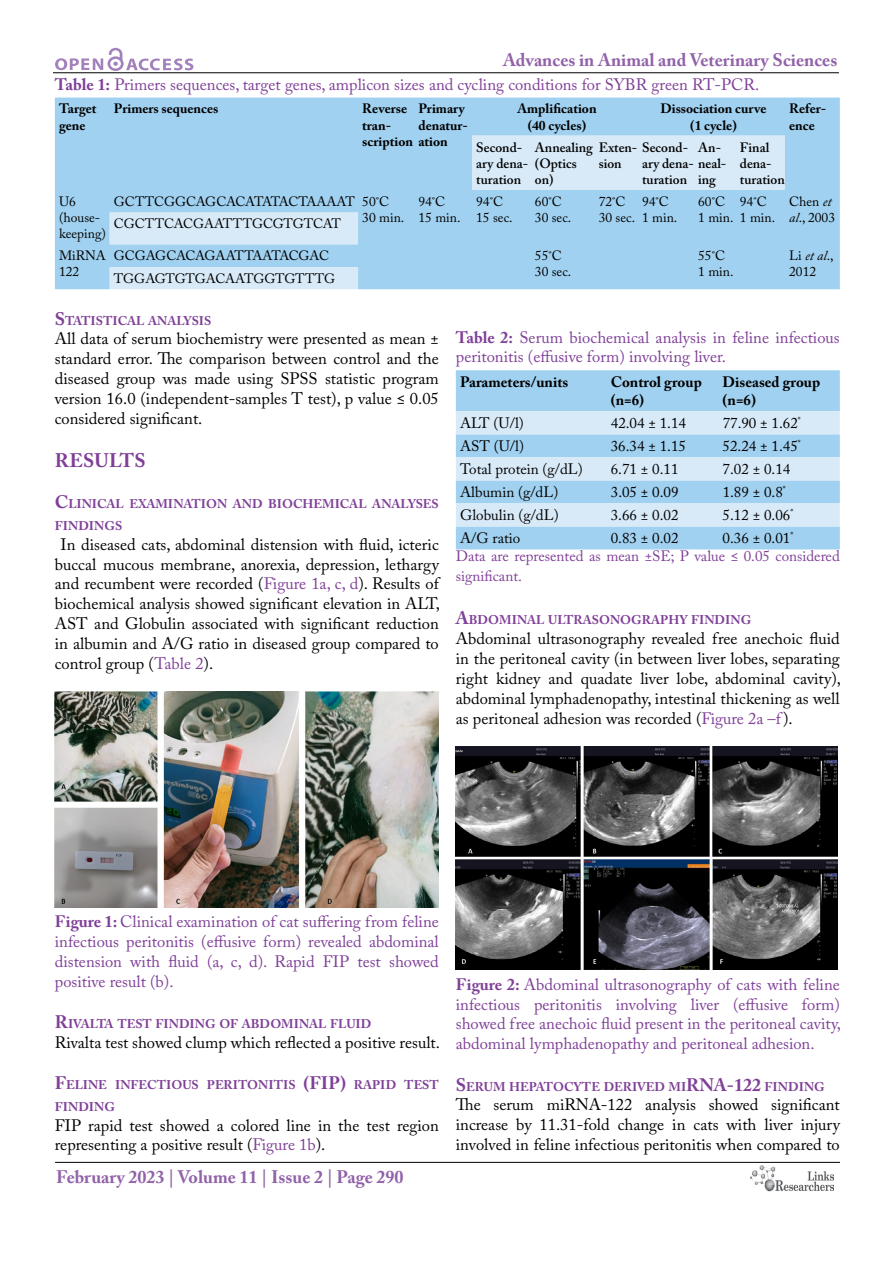
<style>
.page{position:relative;width:893px;height:1263px;background:#fff}
.page>*{position:absolute;margin:0;border:0;box-sizing:border-box;transform-origin:0 0}
.t1{font:700 19.5px "Adobe Caslon Pro";letter-spacing:.01em;color:#7f3f98}
.t2{font:700 18px "Adobe Caslon Pro";color:#9161a9}
.t3{font:16.5px/19.8px "Adobe Caslon Pro";color:#000;text-align:justify}
.t4{font:16.5px/19.8px "Adobe Caslon Pro";color:#7f3f98;text-align:justify}
.t5{font:15px "Adobe Caslon Pro";color:#000}
.t6{font:15px/18px "Adobe Caslon Pro";color:#7f3f98}
.t7{font:700 15px/18px "Adobe Caslon Pro";color:#000}
.t8{font:13.5px/16.2px "Adobe Caslon Pro";color:#000}
.t9{font:700 13.5px/16.2px "Adobe Caslon Pro";color:#000}
.t10{font:600 13.5px/16.2px "Adobe Caslon Pro";color:#000}
.t11{font:13.5px "Adobe Caslon Pro";letter-spacing:-.03em;color:#000}
.t12{font:700 12.6px/21.6px "Adobe Caslon Pro";color:#7f3f98}
.s1{font-weight:700}
.s2{font-style:italic}
.s3{font-size:18px}
.s4{color:#7f3f98}
.s5{color:#000}
</style>
<div class="page">
<hr style="left:53px;top:72px;width:786px;height:1px;background:#000">
<hr style="left:55px;top:1162px;width:785px;height:1px;background:#000">
<svg style="left:55px;top:48px;width:138px;height:23px"></svg>
<img style="left:750px;top:1166px;width:83px;height:26px">
<div style="left:55px;top:98px;width:785px;height:191px;background:#a1d1f0"></div>
<svg style="left:110px;top:136px;width:675px;height:153px;background:#b0d8f2"></svg>
<img style="left:55px;top:692px;width:384px;height:215px">
<div style="left:456px;top:370px;width:384px;height:179px;background:#a1d1f0"></div>
<svg style="left:456px;top:411px;width:384px;height:115px;background:#c2e0f4"></svg>
<img style="left:456px;top:747px;width:382px;height:223px">
<p class="t2" style="left:503px;top:50px;width:336px">Advances in Animal and Veterinary Sciences</p>
<p class="t4" style="left:55px;top:74px;width:706px"><span class="s1">Table 1:</span> Primers sequences, target genes, amplicon sizes and cycling conditions for SYBR green RT-PCR.</p>
<p class="t9" style="left:59px;top:101px;width:39px">Target gene</p>
<p class="t9" style="left:114px;top:101px;width:106px">Primers sequences</p>
<p class="t9" style="left:362px;top:101px;width:87px">Reverse<br>tran-<br>scription ation</p>
<p class="t9" style="left:418px;top:101px;width:51px">Primary denatur-</p>
<p class="t9" style="left:517px;top:101px;width:81px;text-align:center">Amplification (40 cycles)</p>
<p class="t9" style="left:660px;top:101px;width:108px;text-align:center">Dissociation curve (1 cycle)</p>
<p class="t9" style="left:789px;top:101px;width:38px">Refer&shy;ence</p>
<p class="t10" style="left:476px;top:139px;width:53px">Second&shy;ary dena&shy;turation</p>
<p class="t10" style="left:535px;top:139px;width:155px">Annealing Exten- Second-(Optics<br>on)</p>
<p class="t10" style="left:698px;top:139px;width:24px">An-</p>
<p class="t10" style="left:698px;top:171px;width:19px">ing</p>
<p class="t10" style="left:740px;top:139px;width:47px">Final dena&shy;turation</p>
<p class="t10" style="left:599px;top:155px;width:24px">sion</p>
<p class="t10" style="left:642px;top:155px;width:86px">ary dena- neal&shy;turation</p>
<p class="t8" style="left:59px;top:193px;width:48px">U6 (house&shy;keeping)</p>
<p class="t8" style="left:362px;top:193px;width:44px;text-indent:-248px">GCTTCGGCAGCACATATACTAAAAT 50˚C<br>30 min.</p>
<p class="t8" style="left:418px;top:193px;width:44px">94˚C<br>15 min.</p>
<p class="t8" style="left:476px;top:193px;width:38px">94˚C<br>15 sec.</p>
<p class="t8" style="left:535px;top:193px;width:38px">60˚C<br>30 sec.</p>
<p class="t8" style="left:599px;top:193px;width:38px">72˚C<br>30 sec.</p>
<p class="t8" style="left:642px;top:193px;width:37px">94˚C<br>1 min.</p>
<p class="t8" style="left:698px;top:193px;width:37px">60˚C<br>1 min.</p>
<p class="t8" style="left:740px;top:193px;width:37px">94˚C<br>1 min.</p>
<p class="t8" style="left:789px;top:193px;width:47px">Chen <span class="s2">et al</span>., 2003</p>
<p class="t8" style="left:114px;top:216px;width:229px">CGCTTCACGAATTTGCGTGTCAT</p>
<p class="t8" style="left:59px;top:247px;width:48px">MiRNA<br>122</p>
<p class="t11" style="left:114px;top:248px;width:217px">GCGAGCACAGAATTAATACGAC</p>
<p class="t8" style="left:535px;top:247px;width:38px">55˚C<br>30 sec.</p>
<p class="t8" style="left:698px;top:247px;width:37px">55˚C<br>1 min.</p>
<p class="t8" style="left:789px;top:247px;width:46px">Li <span class="s2">et al</span>.,<br>2012</p>
<p class="t8" style="left:114px;top:270px;width:223px">TGGAGTGTGACAATGGTGTTTG</p>
<p class="t12" style="left:55px;top:309px;width:157px"><span class="s3">S</span>TATISTICAL ANALYSIS</p>
<p class="t3" style="left:55px;top:329px;width:385px">All data of serum biochemistry were presented as mean ± standard error. The comparison between control and the diseased group was made using SPSS statistic program version 16.0 (independent-samples T test), p value ≤ 0.05 considered significant.</p>
<p class="t1" style="left:55px;top:449px;width:92px">RESULTS</p>
<p class="t12" style="left:55px;top:493px;width:370px"><span class="s3">C</span>LINICAL EXAMINATION AND BIOCHEMICAL ANALYSES<br>FINDINGS</p>
<p class="t3" style="left:55px;top:534px;width:387px;text-indent:6px">In diseased cats, abdominal distension with fluid, icteric buccal mucous membrane, anorexia, depression, lethargy and recumbent were recorded (<span class="s4">Figure 1a, c, d</span>). Results of biochemical analysis showed significant elevation in ALT, AST and Globulin associated with significant reduction in albumin and A/G ratio in diseased group compared to control group (<span class="s4">Table 2</span>).</p>
<p class="t4" style="left:456px;top:327px;width:385px"><span class="s1">Table 2:</span> Serum biochemical analysis in feline infectious peritonitis (effusive form) involving liver.</p>
<p class="t7" style="left:460px;top:373px;width:110px">Parameters/units</p>
<p class="t7" style="left:611px;top:373px;width:92px">Control group (n=6)</p>
<p class="t7" style="left:723px;top:373px;width:99px">Diseased group (n=6)</p>
<p class="t5" style="left:460px;top:414px;width:65px">ALT (U/l)</p>
<p class="t5" style="left:611px;top:414px;width:77px">42.04 ± 1.14</p>
<p class="t5" style="left:723px;top:414px;width:80px">77.90 ± 1.62<sup>*</sup></p>
<p class="t5" style="left:460px;top:437px;width:65px">AST (U/l)</p>
<p class="t5" style="left:611px;top:437px;width:77px">36.34 ± 1.15</p>
<p class="t5" style="left:723px;top:437px;width:80px">52.24 ± 1.45<sup>*</sup></p>
<p class="t5" style="left:460px;top:460px;width:124px">Total protein (g/dL)</p>
<p class="t5" style="left:611px;top:460px;width:69px">6.71 ± 0.11</p>
<p class="t5" style="left:723px;top:460px;width:69px">7.02 ± 0.14</p>
<p class="t5" style="left:460px;top:483px;width:100px">Albumin (g/dL)</p>
<p class="t5" style="left:611px;top:483px;width:69px">3.05 ± 0.09</p>
<p class="t5" style="left:723px;top:483px;width:65px">1.89 ± 0.8<sup>*</sup></p>
<p class="t5" style="left:460px;top:506px;width:100px">Globulin (g/dL)</p>
<p class="t5" style="left:611px;top:506px;width:69px">3.66 ± 0.02</p>
<p class="t5" style="left:723px;top:506px;width:72px">5.12 ± 0.06<sup>*</sup></p>
<p class="t5" style="left:460px;top:529px;width:62px">A/G ratio</p>
<p class="t5" style="left:611px;top:529px;width:69px">0.83 ± 0.02</p>
<p class="t6" style="left:456px;top:529px;width:385px;text-indent:267px"><span class="s5">0.36 ± 0.01</span><sup>*<br></sup>Data are represented as mean ±SE; P value ≤ 0.05 considered</p>
<p class="t6" style="left:456px;top:567px;width:68px">significant.</p>
<p class="t12" style="left:456px;top:609px;width:297px"><span class="s3">A</span>BDOMINAL ULTRASONOGRAPHY FINDING</p>
<p class="t3" style="left:456px;top:629px;width:387px">Abdominal ultrasonography revealed free anechoic fluid in the peritoneal cavity (in between liver lobes, separating right kidney and quadate liver lobe, abdominal cavity), abdominal lymphadenopathy, intestinal thickening as well as peritoneal adhesion was recorded (<span class="s4">Figure 2a –f</span>).</p>
<p class="t4" style="left:55px;top:912px;width:385px"><span class="s1">Figure 1:</span> Clinical examination of cat suffering from feline infectious peritonitis (effusive form) revealed abdominal distension with fluid (a, c, d). Rapid FIP test showed positive result (b).</p>
<p class="t12" style="left:55px;top:1013px;width:318px"><span class="s3">R</span>IVALTA TEST FINDING OF ABDOMINAL FLUID</p>
<p class="t3" style="left:55px;top:1032px;width:387px">Rivalta test showed clump which reflected a positive result.</p>
<p class="t12" style="left:55px;top:1074px;width:385px"><span class="s3">F</span>ELINE INFECTIOUS PERITONITIS <span class="s3">(FIP)</span> RAPID TEST<br>FINDING</p>
<p class="t3" style="left:55px;top:1115px;width:385px">FIP rapid test showed a colored line in the test region representing a positive result (<span class="s4">Figure 1b</span>).</p>
<p class="t2" style="left:56px;top:1166px;width:349px">February 2023 | Volume 11 | Issue 2 | Page 290</p>
<p class="t4" style="left:456px;top:974px;width:387px"><span class="s1">Figure 2:</span> Abdominal ultrasonography of cats with feline infectious peritonitis involving liver (effusive form) showed free anechoic fluid present in the peritoneal cavity, abdominal lymphadenopathy and peritoneal adhesion.</p>
<p class="t12" style="left:456px;top:1075px;width:370px"><span class="s3">S</span>ERUM HEPATOCYTE DERIVED MI<span class="s3">RNA-122</span> FINDING</p>
<p class="t3" style="left:456px;top:1095px;width:386px">The serum miRNA-122 analysis showed significant increase by 11.31-fold change in cats with liver injury involved in feline infectious peritonitis when compared to</p>
</div>
